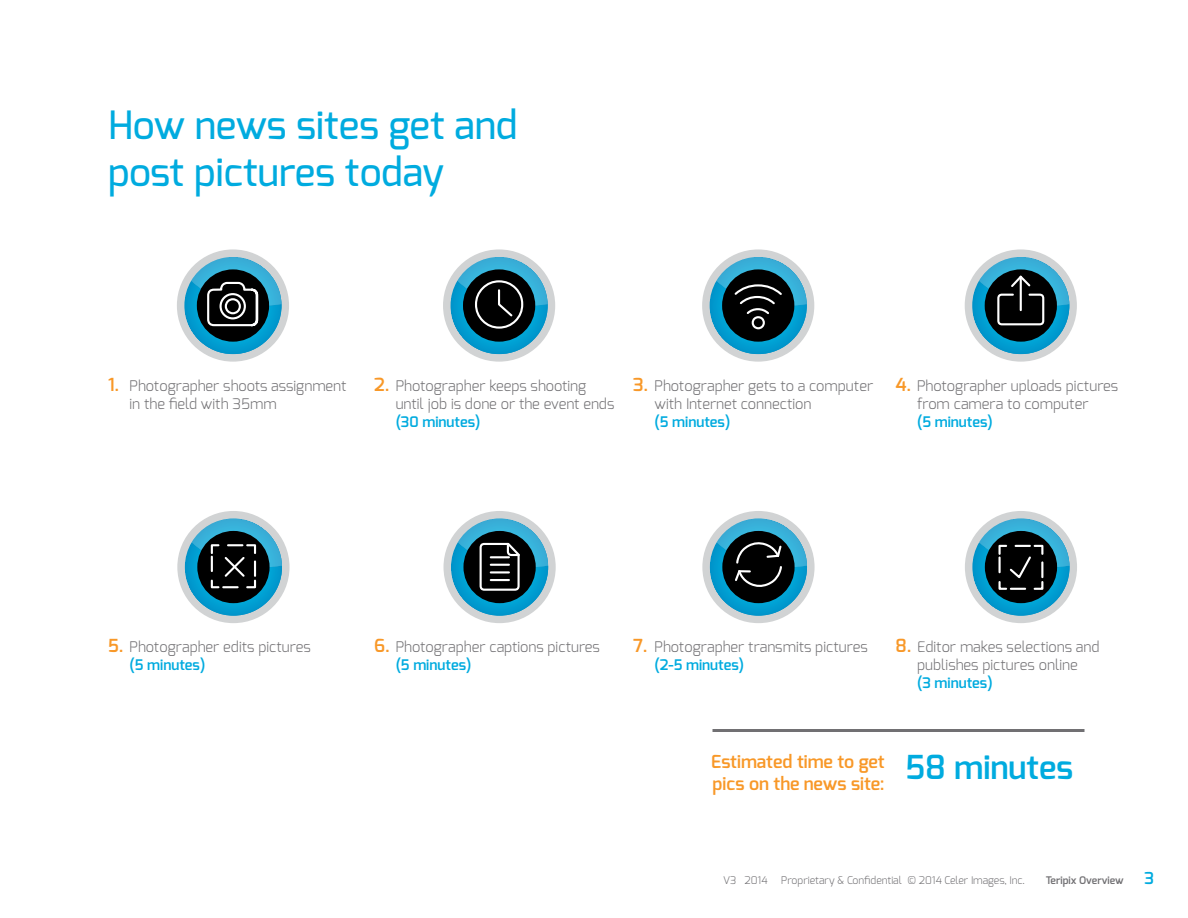
<style>
.page{position:relative;width:1188px;height:918px;background:#fff}
.page>*{position:absolute;margin:0;border:0;box-sizing:border-box;transform-origin:0 0}
.t1{font:500 39px/46.8px "Exo";color:#00abdf}
.t2{font:600 33px "Exo";color:#00abdf}
.t3{font:600 18px/21.6px "Exo";color:#f89828}
.t4{font:300 14.7px/18px "Exo";color:#717073}
.t5{font:600 14.7px "Exo";color:#00abdf}
.t6{font:300 10.5px "Exo";color:#717073}
.t7{font:600 10.5px "Exo";color:#717073}
.s1{font-weight:600;font-size:18px;color:#f89828}
.s2{font-weight:600;color:#00abdf}
</style>
<div class="page">
<div style="left:177px;top:249px;width:112px;height:113px;background:#d1d3d4;border-radius:50%"></div>
<svg style="left:184px;top:257px;width:98px;height:97px"></svg>
<div style="left:443px;top:249px;width:112px;height:113px;background:#d1d3d4;border-radius:50%"></div>
<svg style="left:451px;top:257px;width:97px;height:97px"></svg>
<div style="left:702px;top:249px;width:112px;height:113px;background:#d1d3d4;border-radius:50%"></div>
<svg style="left:710px;top:257px;width:97px;height:97px"></svg>
<div style="left:965px;top:249px;width:112px;height:113px;background:#d1d3d4;border-radius:50%"></div>
<svg style="left:972px;top:257px;width:97px;height:97px"></svg>
<hr style="left:1020px;top:277px;width:2px;height:33px;background:#fff">
<div style="left:177px;top:511px;width:113px;height:112px;background:#d1d3d4;border-radius:50%"></div>
<svg style="left:185px;top:518px;width:97px;height:98px"></svg>
<div style="left:444px;top:511px;width:112px;height:112px;background:#d1d3d4;border-radius:50%"></div>
<svg style="left:451px;top:518px;width:97px;height:98px"></svg>
<div style="left:702px;top:511px;width:113px;height:112px;background:#d1d3d4;border-radius:50%"></div>
<svg style="left:710px;top:518px;width:97px;height:98px"></svg>
<div style="left:965px;top:511px;width:112px;height:112px;background:#d1d3d4;border-radius:50%"></div>
<svg style="left:972px;top:518px;width:98px;height:98px"></svg>
<hr style="left:712px;top:729px;width:372px;height:3px;background:#717073">
<h1 class="t1" style="left:108px;top:102px;width:411px">How news sites get and post pictures today</h1>
<p class="t4" style="left:130px;top:376px;width:218px;text-indent:-22px"><span class="s1">1.</span> Photographer shoots assignment in the field with 35mm</p>
<p class="t4" style="left:396px;top:376px;width:220px;text-indent:-22px"><span class="s1">2.</span> Photographer keeps shooting until job is done or the event ends</p>
<p class="t5" style="left:396px;top:412px;width:86px">(30 minutes)</p>
<p class="t4" style="left:655px;top:376px;width:220px;text-indent:-22px"><span class="s1">3.</span> Photographer gets to a computer with Internet connection</p>
<p class="t5" style="left:655px;top:412px;width:77px">(5 minutes)</p>
<p class="t4" style="left:896px;top:376px;width:224px;text-align:center"><span class="s1">4.</span> Photographer uploads pictures from camera to computer</p>
<p class="t5" style="left:917px;top:412px;width:77px">(5 minutes)</p>
<p class="t4" style="left:130px;top:638px;width:183px;text-indent:-22px"><span class="s1">5.</span> Photographer edits pictures <span class="s2">(5 minutes)</span></p>
<p class="t4" style="left:396px;top:638px;width:206px;text-indent:-22px"><span class="s1">6.</span> Photographer captions pictures <span class="s2">(5 minutes)</span></p>
<p class="t4" style="left:655px;top:638px;width:215px;text-indent:-22px"><span class="s1">7.</span> Photographer transmits pictures <span class="s2">(2-5 minutes)</span></p>
<p class="t4" style="left:896px;top:638px;width:205px;text-align:center"><span class="s1">8.</span> Editor makes selections and publishes pictures online</p>
<p class="t5" style="left:917px;top:674px;width:77px">(3 minutes)</p>
<p class="t3" style="left:711px;top:751px;width:175px">Estimated time to get pics on the news site:</p>
<h2 class="t2" style="left:906px;top:746px;width:169px">58 minutes</h2>
<p class="t6" style="left:723px;top:874px;width:46px">V3 2014</p>
<p class="t6" style="left:781px;top:874px;width:245px">Proprietary &amp; Confidential © 2014 Celer Images, Inc.</p>
<p class="t7" style="left:1046px;top:874px;width:79px">Teripix Overview</p>
</div>
